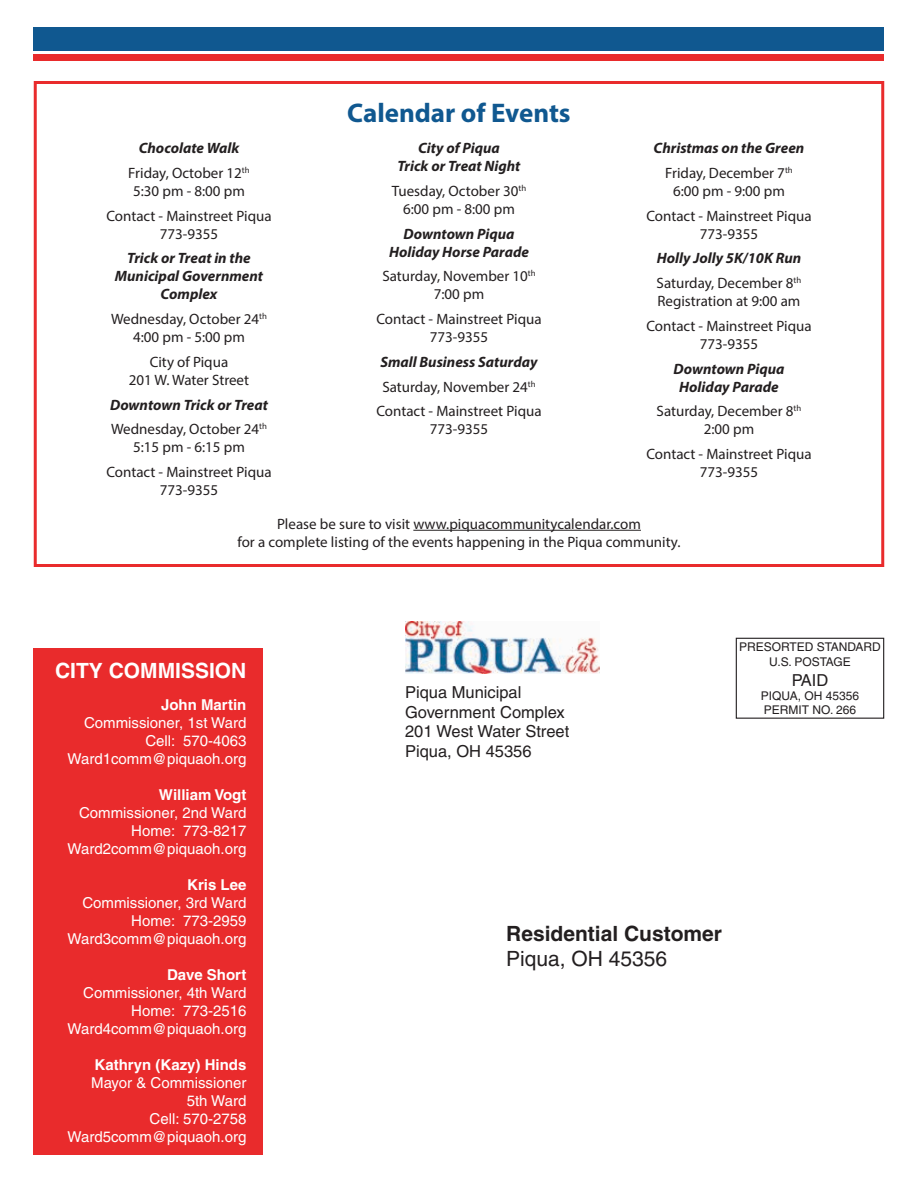
<style>
.page{position:relative;width:918px;height:1188px;background:#fff}
.page>*{position:absolute;margin:0;border:0;box-sizing:border-box;transform-origin:0 0}
.t1{font:700 27px "Myriad Pro";color:#105890}
.t2{font:700 21px "Helvetica";color:#231f20}
.t3{font:700 21px "Helvetica";color:#fff}
.t4{font:21px "Helvetica";color:#231f20}
.t5{font:16.5px/19.8px "Helvetica";color:#231f20}
.t6{font:15px/18px "Myriad Pro";color:#231f20;text-align:center}
.t7{font:15px/18px "Helvetica";color:#fff;text-align:right}
.t8{font:italic 700 15px/18px "Myriad Pro";color:#231f20;text-align:center}
.t9{font:700 15px "Helvetica";color:#fff}
.t10{font:12px/14.4px "Helvetica";color:#231f20;text-align:center}
.s1{font-weight:700;font-style:italic}
.s2{font-weight:400;font-style:normal}
</style>
<div class="page">
<div style="left:736px;top:638px;width:148px;height:81px;border:1px solid #231f20"></div>
<div style="left:34px;top:27px;width:850px;height:24px;background:#105890"></div>
<div style="left:34px;top:54px;width:850px;height:7px;background:#e92b2c"></div>
<img style="left:405px;top:621px;width:194px;height:53px">
<div style="left:34px;top:648px;width:229px;height:506px;background:#e92b2c"></div>
<div style="left:34px;top:81px;width:850px;height:486px;border:3px solid #e92b2c"></div>
<hr style="left:413px;top:530px;width:228px;height:1px;background:#231f20">
<p class="t6" style="left:128px;top:135px;width:123px;line-height:24.8px"><span class="s1">Chocolate Walk<br></span>Friday, October 12<sup>th</sup></p>
<p class="t6" style="left:106px;top:178px;width:167px;line-height:24.8px">5:30 pm - 8:00 pm<br>Contact - Mainstreet Piqua</p>
<p class="t6" style="left:160px;top:224px;width:60px">773-9355</p>
<p class="t8" style="left:115px;top:249px;width:150px">Trick or Treat in the<br>Municipal Government<br>Complex</p>
<p class="t6" style="left:111px;top:310px;width:157px">Wednesday, October 24<sup>th<br></sup>4:00 pm - 5:00 pm</p>
<p class="t6" style="left:129px;top:352px;width:122px">City of Piqua<br>201 W. Water Street</p>
<p class="t8" style="left:110px;top:392px;width:159px;line-height:24.8px;text-align:left">Downtown Trick or Treat<br><span class="s2">Wednesday, October 24</span><sup>th</sup></p>
<p class="t6" style="left:106px;top:435px;width:167px;line-height:24.8px">5:15 pm - 6:15 pm<br>Contact - Mainstreet Piqua</p>
<p class="t6" style="left:160px;top:481px;width:60px">773-9355</p>
<h1 class="t1" style="left:347px;top:95px;width:225px">Calendar of Events</h1>
<p class="t8" style="left:397px;top:138px;width:125px">City of Piqua<br>Trick or Treat Night</p>
<p class="t6" style="left:392px;top:181px;width:136px">Tuesday, October 30<sup>th<br></sup>6:00 pm - 8:00 pm</p>
<p class="t8" style="left:389px;top:224px;width:141px">Downtown Piqua<br>Holiday Horse Parade</p>
<p class="t6" style="left:382px;top:267px;width:155px">Saturday, November 10<sup>th<br></sup>7:00 pm</p>
<p class="t6" style="left:376px;top:310px;width:167px">Contact - Mainstreet Piqua<br>773-9355</p>
<p class="t6" style="left:376px;top:349px;width:167px;line-height:24.8px"><span class="s1">Small Business Saturday<br></span>Saturday, November 24<sup>th<br></sup>Contact - Mainstreet Piqua</p>
<p class="t6" style="left:430px;top:420px;width:60px">773-9355</p>
<p class="t8" style="left:654px;top:135px;width:152px;line-height:24.8px">Christmas on the Green<br><span class="s2">Friday, December 7</span><sup>th</sup></p>
<p class="t6" style="left:646px;top:178px;width:167px;line-height:24.8px">6:00 pm - 9:00 pm<br>Contact - Mainstreet Piqua</p>
<p class="t6" style="left:700px;top:224px;width:60px">773-9355</p>
<p class="t8" style="left:657px;top:245px;width:146px;line-height:24.8px;text-align:left">Holly Jolly 5K/10K Run<br><span class="s2">Saturday, December 8</span><sup>th</sup></p>
<p class="t6" style="left:646px;top:288px;width:167px;line-height:24.8px">Registration at 9:00 am<br>Contact - Mainstreet Piqua</p>
<p class="t6" style="left:700px;top:334px;width:60px">773-9355</p>
<p class="t8" style="left:674px;top:359px;width:112px">Downtown Piqua<br>Holiday Parade</p>
<p class="t6" style="left:657px;top:402px;width:146px">Saturday, December 8<sup>th<br></sup>2:00 pm</p>
<p class="t6" style="left:646px;top:445px;width:167px">Contact - Mainstreet Piqua<br>773-9355</p>
<p class="t6" style="left:238px;top:514px;width:444px">Please be sure to visit www.piquacommunitycalendar.com<br>for a complete listing of the events happening in the Piqua community.</p>
<h2 class="t3" style="left:55px;top:658px;width:193px">CITY COMMISSION</h2>
<p class="t9" style="left:161px;top:696px;width:87px">John Martin</p>
<p class="t7" style="left:68px;top:714px;width:180px">Commissioner, 1st Ward<br>Cell: 570-4063<br>Ward1comm@piquaoh.org</p>
<p class="t9" style="left:159px;top:786px;width:89px">William Vogt</p>
<p class="t7" style="left:68px;top:804px;width:180px">Commissioner, 2nd Ward<br>Home: 773-8217<br>Ward2comm@piquaoh.org</p>
<p class="t9" style="left:187px;top:876px;width:61px">Kris Lee</p>
<p class="t7" style="left:68px;top:894px;width:180px">Commissioner, 3rd Ward<br>Home: 773-2959<br>Ward3comm@piquaoh.org</p>
<p class="t9" style="left:167px;top:966px;width:81px">Dave Short</p>
<p class="t7" style="left:68px;top:984px;width:180px">Commissioner, 4th Ward<br>Home: 773-2516<br>Ward4comm@piquaoh.org</p>
<p class="t9" style="left:95px;top:1056px;width:153px">Kathryn (Kazy) Hinds</p>
<p class="t7" style="left:68px;top:1074px;width:180px">Mayor &amp; Commissioner<br>5th Ward<br>Cell: 570-2758<br>Ward5comm@piquaoh.org</p>
<p class="t5" style="left:405px;top:682px;width:166px">Piqua Municipal<br>Government Complex<br>201 West Water Street<br>Piqua, OH 45356</p>
<p class="t10" style="left:739px;top:640px;width:143px">PRESORTED STANDARD<br>U.S. POSTAGE</p>
<p class="t5" style="left:792px;top:670px;width:38px">PAID</p>
<p class="t10" style="left:761px;top:689px;width:100px;text-align:left">PIQUA, OH 45356<br>PERMIT NO. 266</p>
<h2 class="t2" style="left:506px;top:921px;width:217px">Residential Customer</h2>
<h2 class="t4" style="left:506px;top:947px;width:163px">Piqua, OH 45356</h2>
</div>
